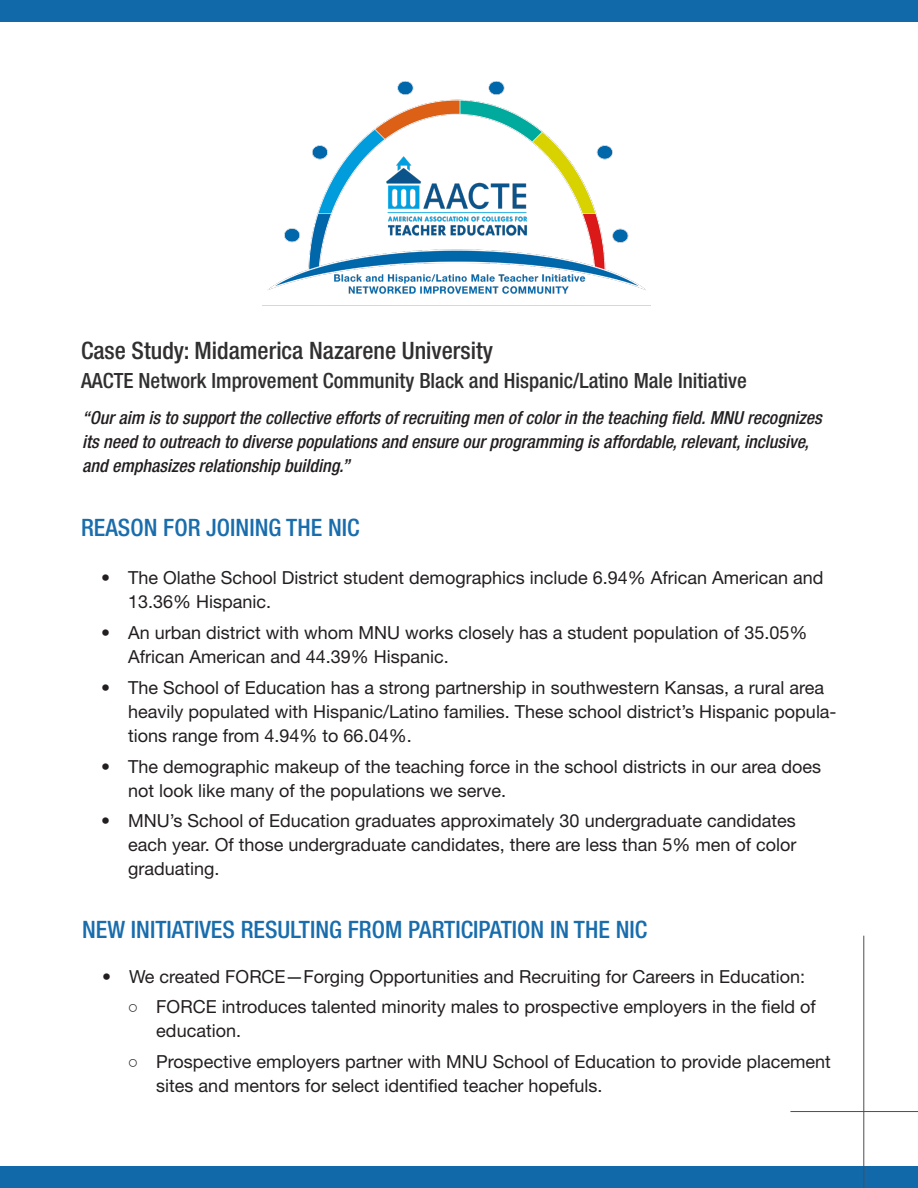
<style>
.page{position:relative;width:918px;height:1188px;background:#fff}
.page>*{position:absolute;margin:0;border:0;box-sizing:border-box;transform-origin:0 0}
.t1{font:500 condensed 24px "Helvetica Neue LT Std";color:#196dad}
.t2{font:500 condensed 24px "Helvetica Neue LT Std";color:#312f30}
.t3{font:500 condensed 21px "Helvetica Neue LT Std";color:#312f30}
.t4{font:18px/24px "Helvetica Neue LT Std";color:#231f20}
.t5{font:italic 500 condensed 18px/24px "Helvetica Neue LT Std";color:#231f20}
.s1{font-family:"Arial Narrow"}
</style>
<div class="page">
<img style="left:263px;top:81px;width:388px;height:225px">
<div style="left:0;top:0;width:918px;height:22px;background:#1169aa"></div>
<div style="left:0;top:1167px;width:918px;height:21px;background:#1169aa"></div>
<hr style="left:864px;top:936px;width:1px;height:252px;background:#4e4f50">
<hr style="left:790px;top:1111px;width:128px;height:1px;background:#4e4f50">
<p class="t2" style="left:81px;top:337px;width:414px">Case Study: Midamerica Nazarene University</p>
<p class="t3" style="left:81px;top:368px;width:667px">AACTE Network Improvement Community Black and Hispanic/Latino Male Initiative</p>
<p class="t5" style="left:82px;top:406px;width:741px">“Our aim is to support the collective efforts of recruiting men of color in the teaching field. MNU recognizes its need to outreach to diverse populations and ensure our programming is affordable, relevant, inclusive, and emphasizes relationship building.”</p>
<p class="t1" style="left:81px;top:513px;width:280px">REASON FOR JOINING THE NIC</p>
<p class="t4" style="left:128px;top:566px;width:697px;text-indent:-27px">• The Olathe School District student demographics include 6.94% African American and<br>13.36% Hispanic.</p>
<p class="t4" style="left:128px;top:620px;width:681px;text-indent:-27px">• An urban district with whom MNU works closely has a student population of 35.05%<br>African American and 44.39% Hispanic.</p>
<p class="t4" style="left:128px;top:675px;width:710px;text-indent:-27px">• The School of Education has a strong partnership in southwestern Kansas, a rural area heavily populated with Hispanic/Latino families. These school district’s Hispanic popula&shy;tions range from 4.94% to 66.04%.</p>
<p class="t4" style="left:128px;top:754px;width:694px;text-indent:-27px">• The demographic makeup of the teaching force in the school districts in our area does not look like many of the populations we serve.</p>
<p class="t4" style="left:128px;top:809px;width:670px;text-align:justify;text-indent:-27px">• MNU’s School of Education graduates approximately 30 undergraduate candidates each year. Of those undergraduate candidates, there are less than 5% men of color graduating.</p>
<p class="t1" style="left:82px;top:916px;width:567px">NEW INITIATIVES RESULTING FROM PARTICIPATION IN THE NIC</p>
<p class="t4" style="left:102px;top:964px;width:704px">• We created FORCE—Forging Opportunities and Recruiting for Careers in Education:</p>
<p class="t4" style="left:156px;top:995px;width:661px;text-indent:-27px"><span class="s1">○</span> FORCE introduces talented minority males to prospective employers in the field of education.</p>
<p class="t4" style="left:156px;top:1049px;width:676px;text-indent:-27px"><span class="s1">○</span> Prospective employers partner with MNU School of Education to provide placement sites and mentors for select identified teacher hopefuls.</p>
</div>
